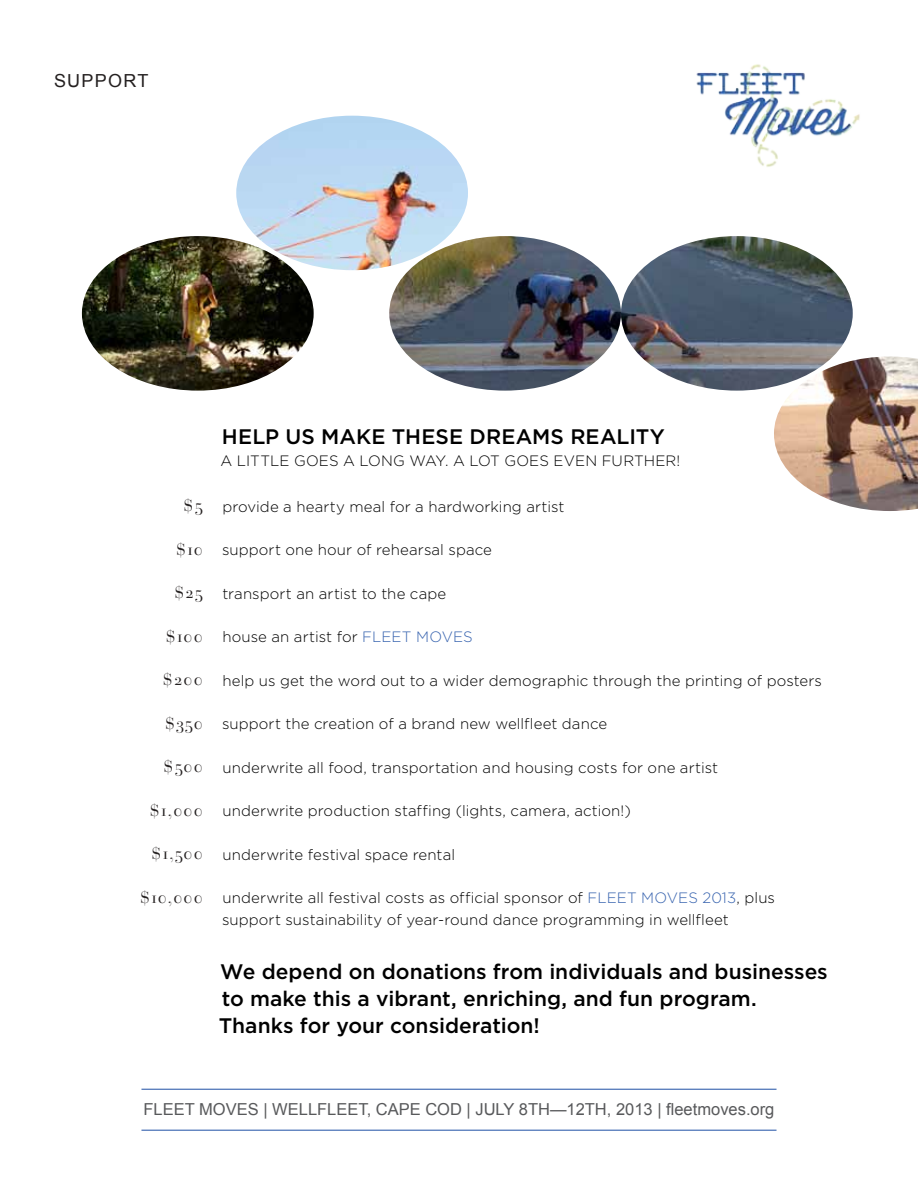
<style>
.page{position:relative;width:918px;height:1188px;background:#fff}
.page>*{position:absolute;margin:0;border:0;box-sizing:border-box;transform-origin:0 0}
.t1{font:500 21px/27px "Gotham";color:#000}
.t2{font:18px "Arial";letter-spacing:.07em;color:#242020}
.t3{font:16.5px "Arial";color:#58595b}
.t4{font:16.5px "Bauer Bodoni Roman SC";letter-spacing:.08em;color:#242020}
.t5{font:300 15px/21.8px "Gotham";letter-spacing:.005em;color:#000}
.s1{color:#3763af}
</style>
<div class="page">
<img style="left:696px;top:64px;width:164px;height:103px">
<hr style="left:141px;top:1130px;width:636px;height:1px;background:#3763af">
<hr style="left:141px;top:1089px;width:636px;height:1px;background:#3763af">
<img style="left:236px;top:116px;width:232px;height:154px">
<img style="left:389px;top:236px;width:464px;height:155px">
<img style="left:774px;top:357px;width:144px;height:154px">
<img style="left:82px;top:236px;width:232px;height:155px">
<p class="t2" style="left:54px;top:70px;width:96px">SUPPORT</p>
<p class="t4" style="left:184px;top:496px;width:20px">$5</p>
<p class="t4" style="left:176px;top:540px;width:28px">$10</p>
<p class="t4" style="left:175px;top:583px;width:29px">$25</p>
<p class="t4" style="left:166px;top:627px;width:38px">$100</p>
<p class="t4" style="left:163px;top:670px;width:41px">$200</p>
<p class="t4" style="left:165px;top:714px;width:39px">$350</p>
<p class="t4" style="left:164px;top:757px;width:40px">$500</p>
<p class="t4" style="left:150px;top:801px;width:54px">$1,000</p>
<p class="t4" style="left:152px;top:844px;width:52px">$1,500</p>
<p class="t4" style="left:140px;top:888px;width:64px">$10,000</p>
<h1 class="t1" style="left:222px;top:423px;width:445px">HELP US MAKE THESE DREAMS REALITY</h1>
<p class="t5" style="left:221px;top:450px;width:461px">A LITTLE GOES A LONG WAY. A LOT GOES EVEN FURTHER!</p>
<p class="t5" style="left:222px;top:495px;width:344px">provide a hearty meal for a hardworking artist</p>
<p class="t5" style="left:222px;top:539px;width:271px">support one hour of rehearsal space</p>
<p class="t5" style="left:222px;top:582px;width:225px">transport an artist to the cape</p>
<p class="t5" style="left:222px;top:626px;width:252px">house an artist for <span class="s1">FLEET MOVES</span></p>
<p class="t5" style="left:222px;top:669px;width:601px">help us get the word out to a wider demographic through the printing of posters</p>
<p class="t5" style="left:222px;top:713px;width:387px">support the creation of a brand new wellfleet dance</p>
<p class="t5" style="left:222px;top:756px;width:497px">underwrite all food, transportation and housing costs for one artist</p>
<p class="t5" style="left:222px;top:800px;width:410px">underwrite production staffing (lights, camera, action!)</p>
<p class="t5" style="left:222px;top:843px;width:234px">underwrite festival space rental</p>
<p class="t5" style="left:222px;top:887px;width:554px">underwrite all festival costs as official sponsor of <span class="s1">FLEET MOVES 2013</span>, plus support sustainability of year-round dance programming in wellfleet</p>
<h1 class="t1" style="left:219px;top:958px;width:611px">We depend on donations from individuals and businesses to make this a vibrant, enriching, and fun program.<br>Thanks for your consideration!</h1>
<p class="t3" style="left:144px;top:1100px;width:632px">FLEET MOVES | WELLFLEET, CAPE COD | JULY 8TH—12TH, 2013 | fleetmoves.org</p>
</div>
